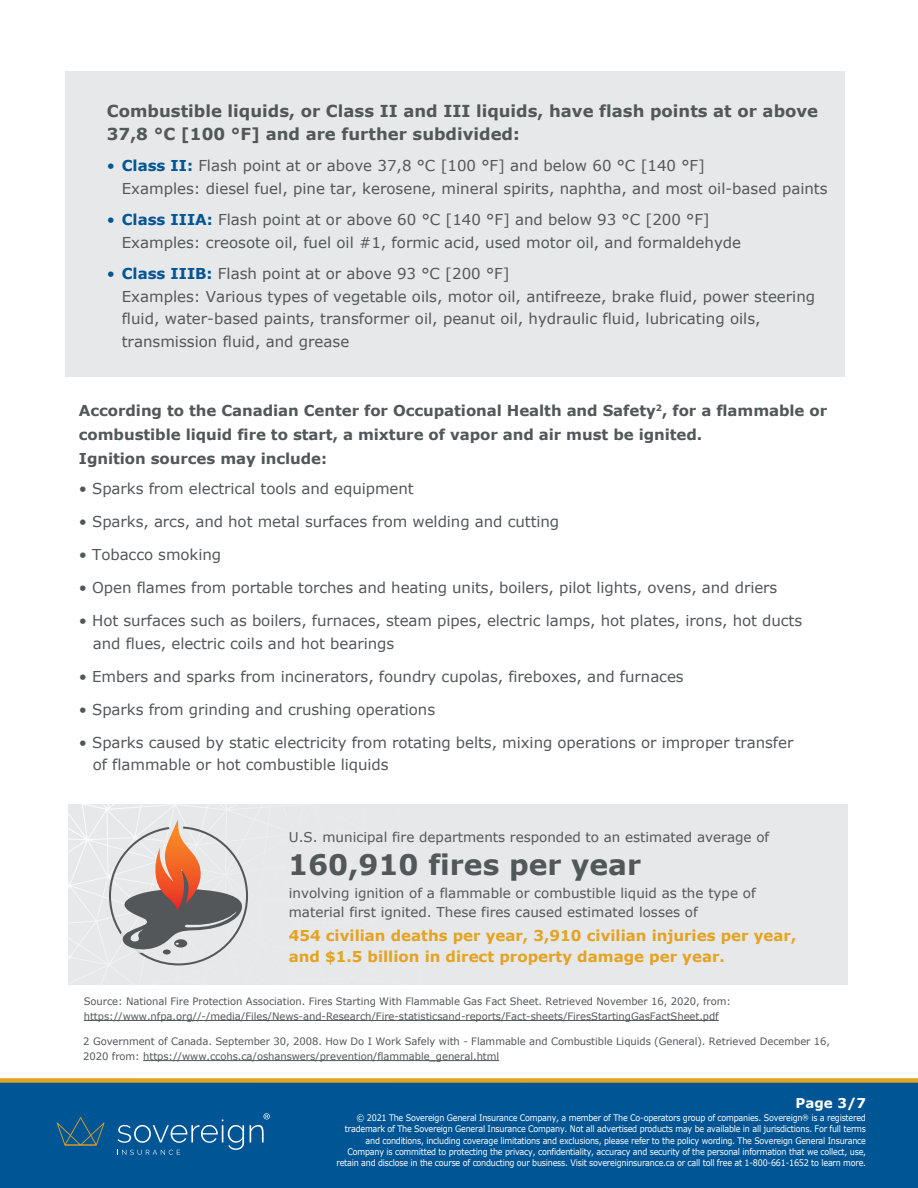
<style>
.page{position:relative;width:918px;height:1188px;background:#fff}
.page>*{position:absolute;margin:0;border:0;box-sizing:border-box;transform-origin:0 0}
.t1{font:700 28.2px "Verdana";color:#525759}
.t2{font:700 16.5px/22.5px "Verdana";color:#525759}
.t3{font:15px/22.5px "Verdana";letter-spacing:-.005em;color:#525759}
.t4{font:700 15px/24px "Verdana";letter-spacing:-.005em;color:#525759}
.t5{font:700 15px/21px "Verdana";color:#e4a323}
.t6{font:13.5px/18.9px "Verdana";color:#525759}
.t7{font:700 13.5px "Verdana";color:#fff}
.t8{font:10.2px/15px "Verdana";letter-spacing:-.005em;color:#525759}
.t9{font:9px/11.2px "Verdana";letter-spacing:-.025em;color:#fff;text-align:right;scale:.89 1}
.s1{color:#005594}
.s2{font-weight:700;color:#005594}
</style>
<div class="page">
<div style="left:65px;top:71px;width:780px;height:306px;background:#e7e8e9"></div>
<div style="left:68px;top:805px;width:780px;height:180px;background:#e7e8e9"></div>
<svg style="left:68px;top:804px;width:355px;height:258px"></svg>
<div style="left:0;top:1080px;width:918px;height:108px;background:#005594"></div>
<svg style="left:57px;top:1117px;width:48px;height:28px"></svg>
<svg style="left:250px;top:1125px;width:14px;height:17px"></svg>
<svg style="left:118px;top:1120px;width:126px;height:35px"></svg>
<svg style="left:263px;top:1113px;width:7px;height:6px"></svg>
<div style="left:0;top:1078px;width:918px;height:5px;background:#e4a323"></div>
<svg style="left:109px;top:820px;width:139px;height:145px"></svg>
<hr style="left:84px;top:1020px;width:635px;height:1px;background:#525759">
<hr style="left:143px;top:1060px;width:356px;height:1px;background:#525759">
<p class="t2" style="left:107px;top:100px;width:713px">Combustible liquids, or Class II and III liquids, have flash points at or above<br>37,8 °C [100 °F] and are further subdivided:</p>
<p class="t3" style="left:122px;top:155px;width:707px;text-indent:-15px"><span class="s1">•</span> <span class="s2">Class II:</span> Flash point at or above 37,8 °C [100 °F] and below 60 °C [140 °F]<br>Examples: diesel fuel, pine tar, kerosene, mineral spirits, naphtha, and most oil-based paints</p>
<p class="t3" style="left:122px;top:209px;width:621px;text-indent:-15px"><span class="s1">•</span> <span class="s2">Class IIIA:</span> Flash point at or above 60 °C [140 °F] and below 93 °C [200 °F]<br>Examples: creosote oil, fuel oil #1, formic acid, used motor oil, and formaldehyde</p>
<p class="t3" style="left:122px;top:263px;width:695px;text-indent:-15px"><span class="s1">•</span> <span class="s2">Class IIIB:</span> Flash point at or above 93 °C [200 °F]<br>Examples: Various types of vegetable oils, motor oil, antifreeze, brake fluid, power steering fluid, water-based paints, transformer oil, peanut oil, hydraulic fluid, lubricating oils, transmission fluid, and grease</p>
<p class="t4" style="left:79px;top:399px;width:750px">According to the Canadian Center for Occupational Health and Safety<sup>2</sup>, for a flammable or combustible liquid fire to start, a mixture of vapor and air must be ignited.<br>Ignition sources may include:</p>
<p class="t3" style="left:79px;top:478px;width:336px">• Sparks from electrical tools and equipment</p>
<p class="t3" style="left:79px;top:511px;width:482px">• Sparks, arcs, and hot metal surfaces from welding and cutting</p>
<p class="t3" style="left:79px;top:544px;width:144px">• Tobacco smoking</p>
<p class="t3" style="left:79px;top:577px;width:700px">• Open flames from portable torches and heating units, boilers, pilot lights, ovens, and driers</p>
<p class="t3" style="left:93px;top:610px;width:711px;text-indent:-14px">• Hot surfaces such as boilers, furnaces, steam pipes, electric lamps, hot plates, irons, hot ducts and flues, electric coils and hot bearings</p>
<p class="t3" style="left:79px;top:665px;width:606px">• Embers and sparks from incinerators, foundry cupolas, fireboxes, and furnaces</p>
<p class="t3" style="left:79px;top:698px;width:358px">• Sparks from grinding and crushing operations</p>
<p class="t3" style="left:93px;top:731px;width:702px;text-indent:-14px">• Sparks caused by static electricity from rotating belts, mixing operations or improper transfer of flammable or hot combustible liquids</p>
<p class="t6" style="left:289px;top:827px;width:482px">U.S. municipal fire departments responded to an estimated average of</p>
<h1 class="t1" style="left:288px;top:846px;width:355px">160,910 fires per year</h1>
<p class="t6" style="left:289px;top:884px;width:468px">involving ignition of a flammable or combustible liquid as the type of material first ignited. These fires caused estimated losses of</p>
<p class="t5" style="left:289px;top:925px;width:509px">454 civilian deaths per year, 3,910 civilian injuries per year, and $1.5 billion in direct property damage per year.</p>
<p class="t8" style="left:84px;top:994px;width:649px">Source: National Fire Protection Association. Fires Starting With Flammable Gas Fact Sheet. Retrieved November 16, 2020, from: https://www.nfpa.org//-/media/Files/News-and-Research/Fire-statisticsand-reports/Fact-sheets/FiresStartingGasFactSheet.pdf</p>
<p class="t8" style="left:83px;top:1034px;width:748px">2 Government of Canada. September 30, 2008. How Do I Work Safely with - Flammable and Combustible Liquids (General). Retrieved December 16,<br>2020 from: https://www.ccohs.ca/oshanswers/prevention/flammable_general.html</p>
<p class="t7" style="left:796px;top:1094px;width:72px">Page 3/7</p>
<p class="t9" style="left:336px;top:1112px;width:597px">© 2021 The Sovereign General Insurance Company, a member of The Co-operators group of companies. Sovereign<sup>®</sup> is a registered trademark of The Sovereign General Insurance Company. Not all advertised products may be available in all jurisdictions. For full terms and conditions, including coverage limitations and exclusions, please refer to the policy wording. The Sovereign General Insurance Company is committed to protecting the privacy, confidentiality, accuracy and security of the personal information that we collect, use, retain and disclose in the course of conducting our business. Visit sovereigninsurance.ca or call toll free at 1-800-661-1652 to learn more.</p>
</div>
